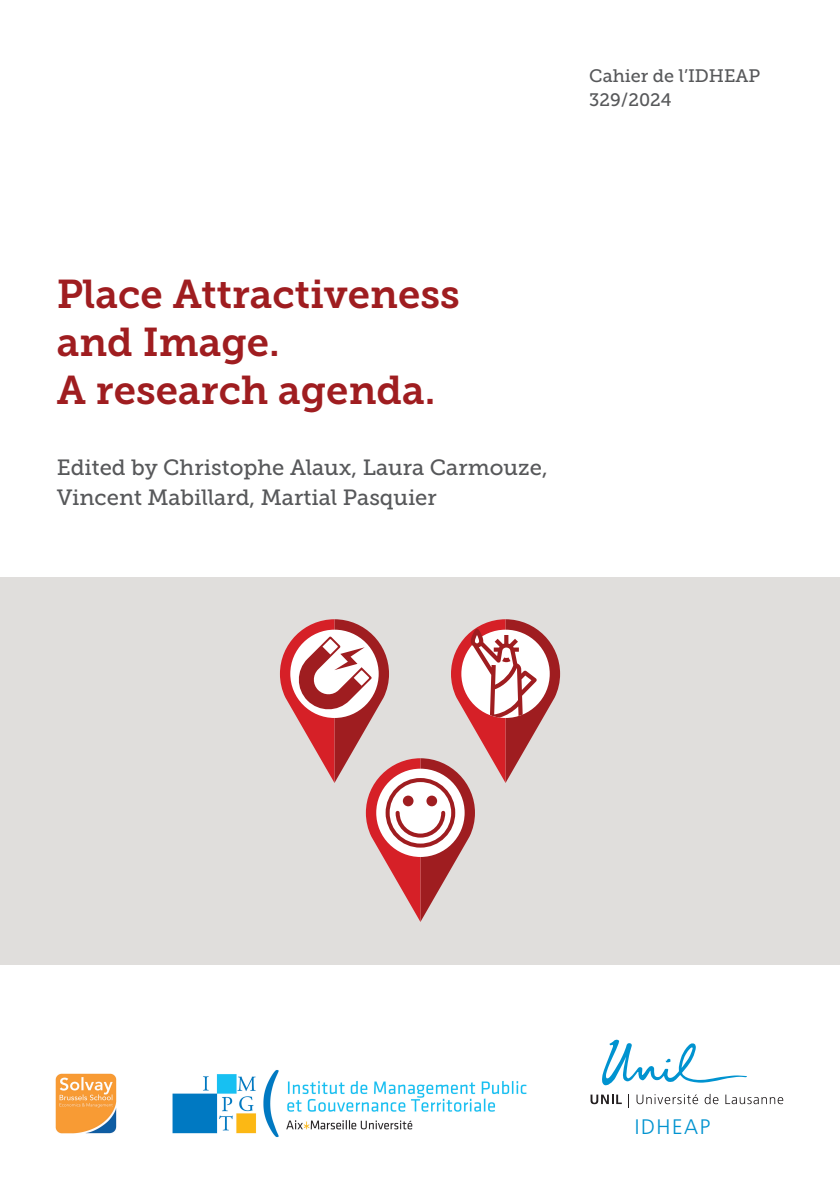
<style>
.page{position:relative;width:840px;height:1191px;background:#fff}
.page>*{position:absolute;margin:0;border:0;box-sizing:border-box;transform-origin:0 0}
.t1{font:40px/48px "Museo Slab 700";color:#9f1d20}
.t2{font:22px/30px "Museo Slab 500";color:#57585a}
.t3{font:300 21px "Frutiger LT Std";letter-spacing:.075em;color:#0093d0}
.t4{font:18px/24px "Museo Slab 500";color:#57585a}
</style>
<div class="page">
<div style="left:0;top:577px;width:839px;height:387px;background:#e0dedc"></div>
<svg style="left:280px;top:619px;width:279px;height:303px"></svg>
<svg style="left:602px;top:1039px;width:145px;height:47px"></svg>
<svg style="left:590px;top:1094px;width:31px;height:10px"></svg>
<svg style="left:636px;top:1094px;width:61px;height:10px"></svg>
<svg style="left:704px;top:1093px;width:14px;height:11px"></svg>
<svg style="left:725px;top:1094px;width:57px;height:10px"></svg>
<img style="left:55px;top:1073px;width:62px;height:61px">
<img style="left:172px;top:1070px;width:355px;height:68px">
<p class="t4" style="left:589px;top:63px;width:172px">Cahier de l’IDHEAP<br>329/2024</p>
<h1 class="t1" style="left:57px;top:270px;width:404px">Place Attractiveness and Image.<br>A research agenda.</h1>
<p class="t2" style="left:57px;top:453px;width:492px">Edited by Christophe Alaux, Laura Carmouze,<br>Vincent Mabillard, Martial Pasquier</p>
<p class="t3" style="left:634px;top:1115px;width:77px">IDHEAP</p>
</div>
